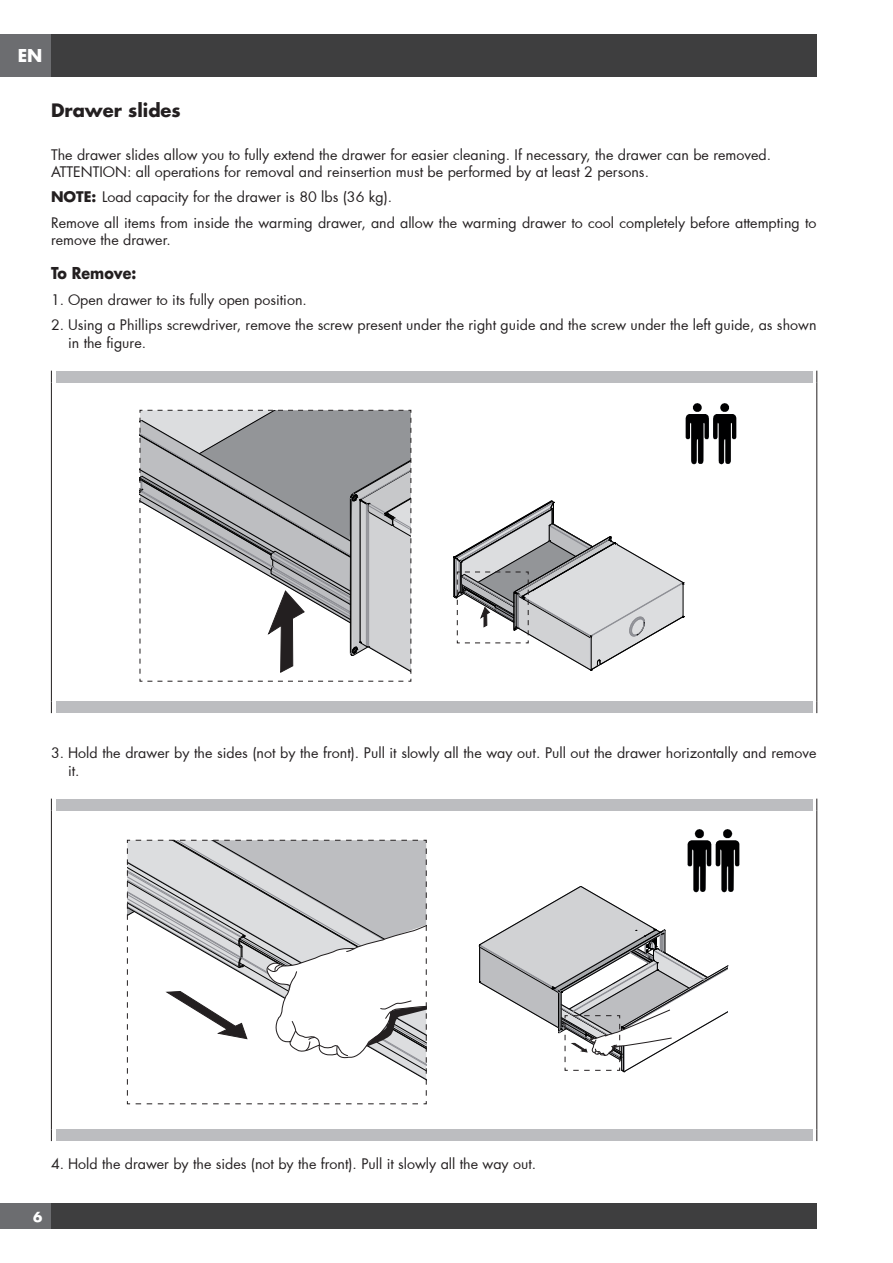
<style>
.page{position:relative;width:893px;height:1263px;background:#fff}
.page>*{position:absolute;margin:0;border:0;box-sizing:border-box;transform-origin:0 0}
.t1{font:700 18px "Futura Std";color:#231f20}
.t2{font:700 17.25px "Futura Std";color:#fff}
.t3{font:700 15.9px "Futura Std";color:#231f20;scale:.89 1}
.t4{font:14.25px/17.1px "Futura";color:#231f20}
.t5{font:700 13.5px "Futura Std";color:#fff}
.s1{font-family:"Futura Std";font-weight:700}
</style>
<div class="page">
<div style="left:0;top:34px;width:51px;height:43px;background:#6c6d70"></div>
<div style="left:51px;top:34px;width:765px;height:43px;background:#3e3e3f"></div>
<div style="left:0;top:1203px;width:51px;height:26px;background:#6c6d70"></div>
<div style="left:51px;top:1203px;width:765px;height:26px;background:#3e3e3f"></div>
<hr style="left:51px;top:382px;width:1px;height:319px;background:#231f20">
<hr style="left:816px;top:382px;width:1px;height:319px;background:#231f20">
<svg style="left:51px;top:701px;width:1px;height:12px"></svg>
<svg style="left:816px;top:701px;width:1px;height:12px"></svg>
<div style="left:56px;top:371px;width:757px;height:11px;background:#bcbdc0"></div>
<img style="left:685px;top:403px;width:52px;height:61px">
<svg style="left:453px;top:500px;width:231px;height:171px"></svg>
<svg style="left:139px;top:410px;width:273px;height:272px"></svg>
<div style="left:56px;top:701px;width:757px;height:12px;background:#bcbdc0"></div>
<hr style="left:51px;top:810px;width:1px;height:319px;background:#231f20">
<hr style="left:816px;top:810px;width:1px;height:319px;background:#231f20">
<svg style="left:51px;top:1129px;width:1px;height:12px"></svg>
<svg style="left:816px;top:1129px;width:1px;height:12px"></svg>
<div style="left:56px;top:799px;width:757px;height:11px;background:#bcbdc0"></div>
<img style="left:687px;top:829px;width:53px;height:63px">
<svg style="left:478px;top:885px;width:251px;height:188px"></svg>
<svg style="left:127px;top:839px;width:300px;height:265px"></svg>
<div style="left:56px;top:1129px;width:757px;height:12px;background:#bcbdc0"></div>
<p class="t2" style="left:18px;top:44px;width:26px">EN</p>
<p class="t1" style="left:51px;top:98px;width:131px">Drawer slides</p>
<p class="t4" style="left:51px;top:146px;width:722px">The drawer slides allow you to fully extend the drawer for easier cleaning. If necessary, the drawer can be removed.<br>ATTENTION: all operations for removal and reinsertion must be performed by at least 2 persons.</p>
<p class="t4" style="left:51px;top:184px;width:767px;line-height:25.7px"><span class="s1">NOTE:</span> Load capacity for the drawer is 80 lbs (36 kg).<br>Remove all items from inside the warming drawer, and allow the warming drawer to cool completely before attempting to</p>
<p class="t4" style="left:51px;top:231px;width:121px">remove the drawer.</p>
<p class="t3" style="left:51px;top:263px;width:97px">To Remove:</p>
<p class="t4" style="left:51px;top:291px;width:257px">1. Open drawer to its fully open position.</p>
<p class="t4" style="left:68px;top:316px;width:750px;text-indent:-17px">2. Using a Phillips screwdriver, remove the screw present under the right guide and the screw under the left guide, as shown in the figure.</p>
<p class="t4" style="left:68px;top:744px;width:750px;text-indent:-17px">3. Hold the drawer by the sides (not by the front). Pull it slowly all the way out. Pull out the drawer horizontally and remove it.</p>
<p class="t4" style="left:51px;top:1155px;width:487px">4. Hold the drawer by the sides (not by the front). Pull it slowly all the way out.</p>
<p class="t5" style="left:33px;top:1208px;width:11px">6</p>
</div>
